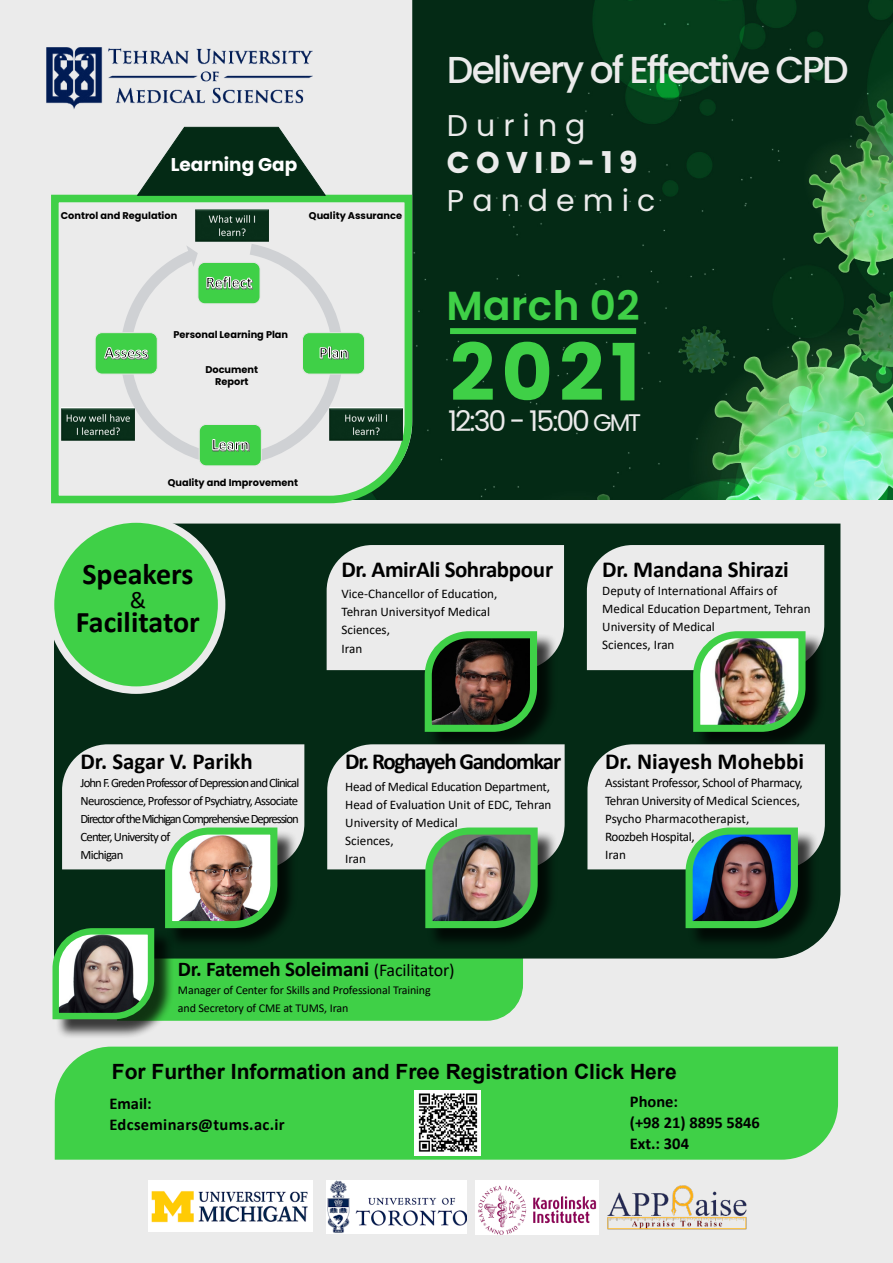
<style>
.page{position:relative;width:893px;height:1263px;background:#fff}
.page>*{position:absolute;margin:0;border:0;box-sizing:border-box;transform-origin:0 0}
.t1{font:700 78.9px "Poppins";color:#3fd047}
.t2{font:600 40.5px "Poppins";letter-spacing:.01em;color:#3fd047}
.t3{font:500 37.5px "Poppins";letter-spacing:-.06em;color:#ebebeb}
.t4{font:700 30px "Calibri";color:#000}
.t5{font:30px "Poppins";color:#ebebeb}
.t6{font:700 30px "Poppins";color:#ebebeb}
.t7{font:28.5px "Poppins";letter-spacing:-.07em;color:#ebebeb}
.t8{font:24px "Calibri";color:#000}
.t9{font:700 22.95px "Calibri";letter-spacing:-.01em;color:#000}
.t10{font:700 22.95px "Calibri";letter-spacing:-.055em;color:#000}
.t11{font:700 21px "Arial";color:#000}
.t12{font:700 21px "Calibri";letter-spacing:-.01em;color:#000}
.t13{font:700 18.45px "Poppins";color:#fff}
.t14{font:700 16.5px/21px "Calibri";color:#000}
.t15{font:700 16.5px/21px "Calibri";letter-spacing:.02em;color:#000}
.t16{font:13.05px/18px "Calibri";color:#000}
.t17{font:13.05px/18px "Calibri";letter-spacing:-.03em;color:#000}
.t18{font:12.75px/18px "Calibri";letter-spacing:-.07em;color:#000}
.t19{font:12px/18px "Calibri";letter-spacing:-.01em;color:#000}
.t20{font:700 9.75px/11.7px "Poppins";color:#000;text-align:center}
.s1{font-size:24px}
.s2{font-weight:400;font-size:18px}
</style>
<div class="page">
<div style="left:0;top:499px;width:893px;height:764px;background:#ebebeb"></div>
<div style="left:54px;top:523px;width:787px;height:436px;background:#042a15"></div>
<img style="left:412px;top:0;width:481px;height:499px">
<div style="left:0;top:0;width:412px;height:493px;background:#ebebeb"></div>
<img style="left:47px;top:48px;width:266px;height:61px">
<div style="left:0;top:493px;width:346px;height:28px;background:#ebebeb"></div>
<div style="left:55px;top:1046px;width:783px;height:114px;background:#3fd047"></div>
<img style="left:415px;top:1090px;width:66px;height:65px">
<div style="left:51px;top:519px;width:171px;height:171px;background:#3fd047;border-radius:50%"></div>
<div style="left:47px;top:515px;width:178px;height:179px;border:8px solid #ebebeb;border-radius:50%"></div>
<div style="left:55px;top:931px;width:119px;height:108px;background:#000;opacity:.75"></div>
<div style="left:695px;top:634px;width:131px;height:118px;background:#000;opacity:.75"></div>
<svg style="left:587px;top:545px;width:237px;height:190px"></svg>
<div style="left:427px;top:634px;width:131px;height:118px;background:#000;opacity:.75"></div>
<svg style="left:327px;top:545px;width:237px;height:190px"></svg>
<div style="left:688px;top:830px;width:130px;height:119px;background:#000;opacity:.75"></div>
<svg style="left:587px;top:744px;width:238px;height:188px"></svg>
<div style="left:450px;top:328px;width:186px;height:6px;background:#3fd047"></div>
<svg style="left:52px;top:744px;width:513px;height:278px"></svg>
<svg style="left:47px;top:191px;width:369px;height:313px;background:#c2ddc4"></svg>
<img style="left:195px;top:209px;width:73px;height:33px">
<img style="left:61px;top:408px;width:50px;height:33px">
<img style="left:352px;top:408px;width:50px;height:33px">
<svg style="left:111px;top:244px;width:241px;height:225px;background:#e0e2e1"></svg>
<div style="left:198px;top:262px;width:62px;height:42px;background:#3fd047;border:1px solid #e7e6e6;border-radius:7px"></div>
<img style="left:207px;top:280px;width:46px;height:9px">
<svg style="left:206px;top:276px;width:46px;height:12px"></svg>
<div style="left:302px;top:333px;width:63px;height:41px;background:#3fd047;border-radius:7px"></div>
<div style="left:302px;top:332px;width:63px;height:42px;border:1px solid #e7e6e6;border-radius:7px"></div>
<img style="left:320px;top:358px;width:28px;height:1px">
<svg style="left:320px;top:346px;width:28px;height:12px"></svg>
<div style="left:199px;top:424px;width:63px;height:42px;background:#3fd047;border:1px solid #e7e6e6;border-radius:7px"></div>
<img style="left:213px;top:442px;width:36px;height:9px">
<svg style="left:212px;top:439px;width:36px;height:11px"></svg>
<div style="left:95px;top:332px;width:63px;height:42px;background:#3fd047;border:1px solid #e7e6e6;border-radius:7px"></div>
<img style="left:105px;top:351px;width:44px;height:8px">
<svg style="left:104px;top:347px;width:44px;height:11px"></svg>
<svg style="left:137px;top:127px;width:189px;height:69px;background:#3d5a4a"></svg>
<img style="left:326px;top:1181px;width:140px;height:53px">
<img style="left:475px;top:1181px;width:124px;height:53px">
<img style="left:607px;top:1185px;width:140px;height:45px">
<div style="left:148px;top:1181px;width:165px;height:51px;background:#fff"></div>
<img style="left:151px;top:1191px;width:157px;height:32px">
<h3 class="t13" style="left:171px;top:154px;width:128px">Learning Gap</h3>
<p class="t20" style="left:61px;top:209px;width:118px">Control and Regulation</p>
<p class="t20" style="left:309px;top:209px;width:95px">Quality Assurance</p>
<p class="t20" style="left:173px;top:328px;width:116px">Personal Learning Plan</p>
<p class="t20" style="left:205px;top:364px;width:54px">Document<br>Report</p>
<p class="t20" style="left:168px;top:476px;width:132px">Quality and Improvement</p>
<h3 class="t3" style="left:447px;top:48px;width:403px">Delivery of Effective CPD</h3>
<h3 class="t5" style="left:447px;top:108px;width:140px">D u r i n g</h3>
<h3 class="t6" style="left:447px;top:145px;width:192px">C O V I D - 1 9</h3>
<h3 class="t5" style="left:447px;top:183px;width:210px">P a n d e m i c</h3>
<h2 class="t2" style="left:446px;top:282px;width:195px">March 02</h2>
<h1 class="t1" style="left:450px;top:327px;width:192px">2021</h1>
<h3 class="t7" style="left:448px;top:405px;width:195px">12:30 - 15:00 <span class="s1">GMT</span></h3>
<h3 class="t4" style="left:82px;top:552px;width:113px">Speakers</h3>
<h3 class="t8" style="left:130px;top:583px;width:18px">&amp;</h3>
<h3 class="t4" style="left:76px;top:600px;width:125px">Facilitator</h3>
<h3 class="t9" style="left:80px;top:745px;width:174px">Dr. Sagar V. Parikh</h3>
<p class="t18" style="left:80px;top:773px;width:220px">John F. Greden Professor of Depression and Clinical Neuroscience, Professor of Psychiatry, Associate Director of the Michigan Comprehensive Depression Center, University of<br>Michigan</p>
<h3 class="t9" style="left:341px;top:553px;width:213px">Dr. AmirAli Sohrabpour</h3>
<p class="t16" style="left:341px;top:585px;width:157px">Vice-Chancellor of Education,<br>Tehran Universityof Medical<br>Sciences,<br>Iran</p>
<h3 class="t10" style="left:345px;top:745px;width:217px">Dr. Roghayeh Gandomkar</h3>
<p class="t16" style="left:345px;top:777px;width:208px">Head of Medical Education Department,<br>Head of Evaluation Unit of EDC, Tehran<br>University of Medical<br>Sciences,<br>Iran</p>
<h3 class="t12" style="left:178px;top:954px;width:278px">Dr. Fatemeh Soleimani <span class="s2">(Facilitator)</span></h3>
<p class="t19" style="left:178px;top:981px;width:254px">Manager of Center for Skills and Professional Training and Secretory of CME at TUMS, Iran</p>
<h3 class="t9" style="left:602px;top:553px;width:188px">Dr. Mandana Shirazi</h3>
<p class="t16" style="left:602px;top:581px;width:210px">Deputy of International Affairs of<br>Medical Education Department, Tehran<br>University of Medical<br>Sciences, Iran</p>
<h3 class="t9" style="left:605px;top:745px;width:201px">Dr. Niayesh Mohebbi</h3>
<p class="t17" style="left:605px;top:773px;width:199px">Assistant Professor, School of Pharmacy,<br>Tehran University of Medical Sciences,<br>Psycho Pharmacotherapist,<br>Roozbeh Hospital,<br>Iran</p>
<h3 class="t11" style="left:112px;top:1056px;width:566px">For Further Information and Free Registration Click Here</h3>
<p class="t15" style="left:109px;top:1092px;width:177px">Email:<br>Edcseminars@tums.ac.ir</p>
<p class="t14" style="left:630px;top:1091px;width:132px">Phone:<br>(+98 21) 8895 5846<br>Ext.: 304</p>
</div>
